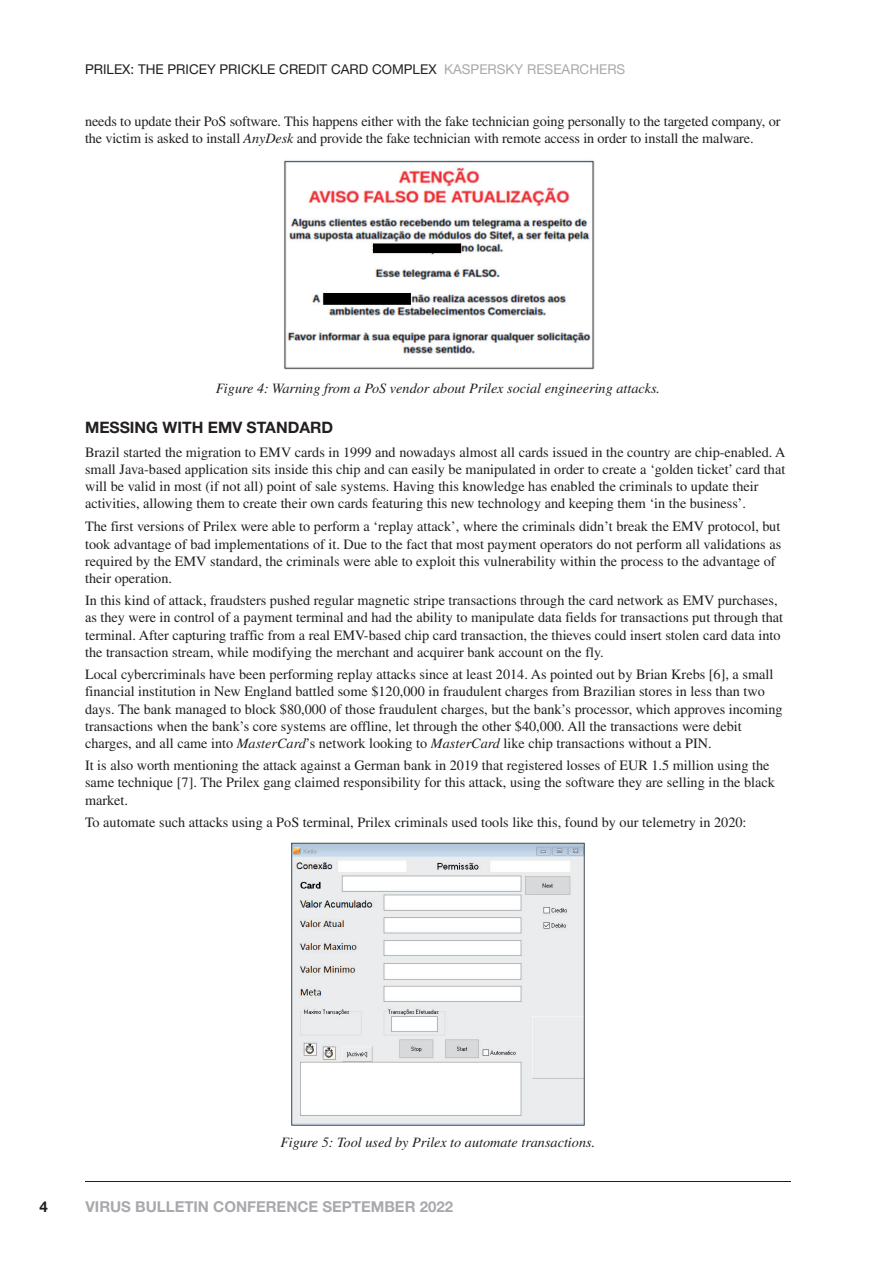
<style>
.page{position:relative;width:893px;height:1263px;background:#fff}
.page>*{position:absolute;margin:0;border:0;box-sizing:border-box;transform-origin:0 0}
.t1{font:700 15.75px "Helvetica Neue";color:#231f20}
.t2{font:700 15px "Helvetica Neue";color:#a8a9ad}
.t3{font:700 15px "Helvetica Neue";color:#231f20}
.t4{font:14.25px/17.1px "Times";color:#231f20}
.t5{font:italic 14.25px "Times";color:#231f20}
.t6{font:13.5px "Helvetica Neue";color:#231f20}
.s1{color:#a8a9ad}
.s2{font-style:italic}
</style>
<div class="page">
<hr style="left:85px;top:1181px;width:706px;height:1px;background:#231f20">
<img style="left:283px;top:160px;width:312px;height:209px">
<svg style="left:291px;top:843px;width:294px;height:282px;fill:#ebeced"></svg>
<p class="t6" style="left:85px;top:64px;width:542px">PRILEX: THE PRICEY PRICKLE CREDIT CARD COMPLEX <span class="s1">KASPERSKY RESEARCHERS</span></p>
<p class="t4" style="left:85px;top:114px;width:697px">needs to update their PoS software. This happens either with the fake technician going personally to the targeted company, or the victim is asked to install <span class="s2">AnyDesk</span> and provide the fake technician with remote access in order to install the malware.</p>
<p class="t5" style="left:216px;top:383px;width:446px">Figure 4: Warning from a PoS vendor about Prilex social engineering attacks.</p>
<p class="t1" style="left:85px;top:422px;width:250px">MESS ING WITH EMV STANDARD</p>
<p class="t4" style="left:85px;top:445px;width:702px">Brazil started the migration to EMV cards in 1999 and nowadays almost all cards issued in the country are chip-enabled. A small Java-based application sits inside this chip and can easily be manipulated in order to create a ‘golden ticket’ card that will be valid in most (if not all) point of sale systems. Having this knowledge has enabled the criminals to update their activities, allowing them to create their own cards featuring this new technology and keeping them ‘in the business’.</p>
<p class="t4" style="left:85px;top:519px;width:698px">The first versions of Prilex were able to perform a ‘replay attack’, where the criminals didn’t break the EMV protocol, but took advantage of bad implementations of it. Due to the fact that most payment operators do not perform all validations as required by the EMV standard, the criminals were able to exploit this vulnerability within the process to the advantage of their operation.</p>
<p class="t4" style="left:85px;top:593px;width:700px">In this kind of attack, fraudsters pushed regular magnetic stripe transactions through the card network as EMV purchases, as they were in control of a payment terminal and had the ability to manipulate data fields for transactions put through that terminal. After capturing traffic from a real EMV-based chip card transaction, the thieves could insert stolen card data into the transaction stream, while modifying the merchant and acquirer bank account on the fly.</p>
<p class="t4" style="left:85px;top:667px;width:699px">Local cybercriminals have been performing replay attacks since at least 2014. As pointed out by Brian Krebs [6], a small financial institution in New England battled some $120,000 in fraudulent charges from Brazilian stores in less than two days. The bank managed to block $80,000 of those fraudulent charges, but the bank’s processor, which approves incoming transactions when the bank’s core systems are offline, let through the other $40,000. All the transactions were debit charges, and all came into <span class="s2">MasterCard</span>’s network looking to <span class="s2">MasterCard</span> like chip transactions without a PIN.</p>
<p class="t4" style="left:85px;top:758px;width:691px">It is also worth mentioning the attack against a German bank in 2019 that registered losses of EUR 1.5 million using the same technique [7]. The Prilex gang claimed responsibility for this attack, using the software they are selling in the black market.</p>
<p class="t4" style="left:85px;top:815px;width:663px">To automate such attacks using a PoS terminal, Prilex criminals used tools like this, found by our telemetry in 2020:</p>
<p class="t5" style="left:281px;top:1137px;width:316px">Figure 5: Tool used by Prilex to automate transactions.</p>
<p class="t3" style="left:39px;top:1201px;width:10px">4</p>
<p class="t2" style="left:85px;top:1201px;width:369px">VIRUS BULLETIN CONFERENCE SEPTEMBER 2022</p>
</div>
